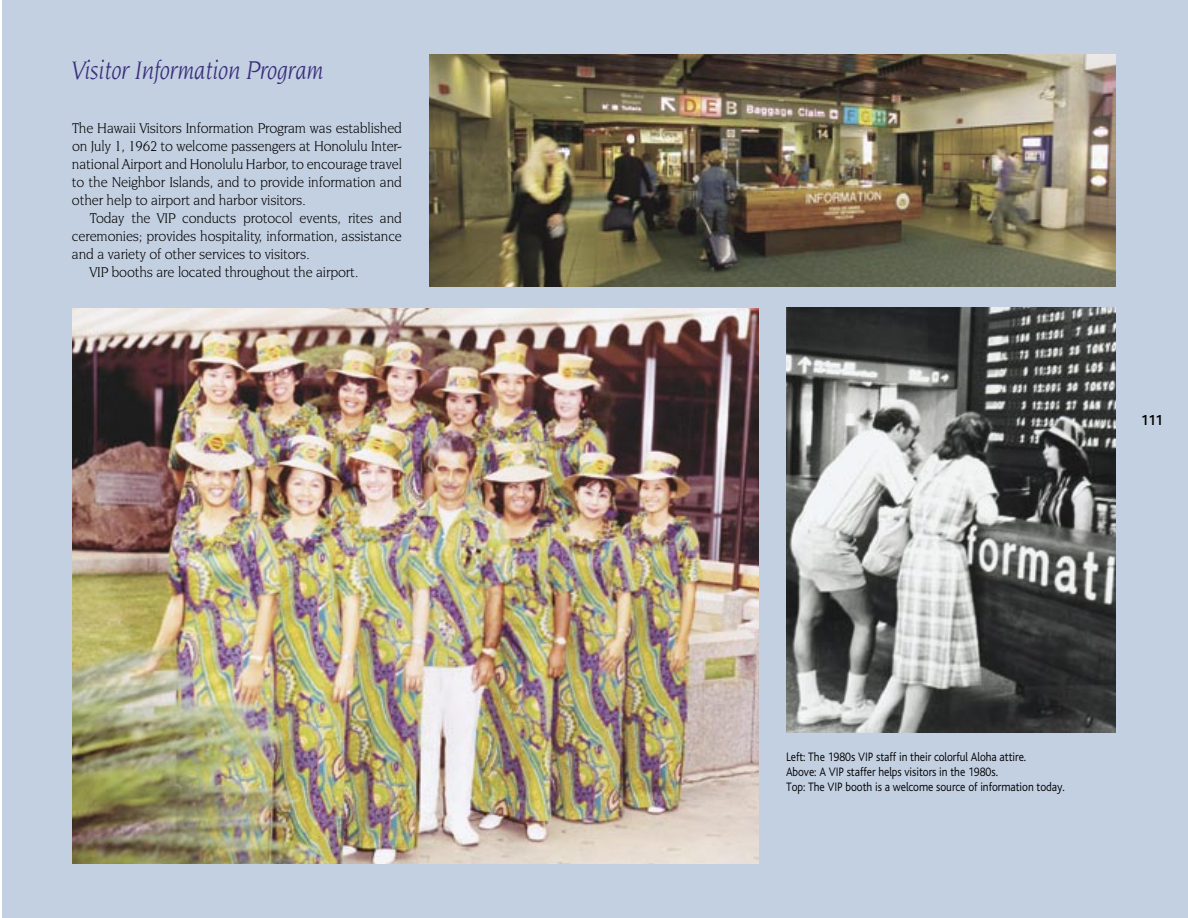
<style>
.page{position:relative;width:1188px;height:918px;background:#fff}
.page>*{position:absolute;margin:0;border:0;box-sizing:border-box;transform-origin:0 0}
.t1{font:italic 27px "Novarese IT Cby BT HI Book";letter-spacing:-.01em;color:#392e7a;scale:.95 1}
.t2{font:15px/18px "Novarese IT Cby BT";letter-spacing:-.01em;color:#000;text-align:justify;scale:.95 1}
.t3{font:700 15px "Bliss";color:#000;scale:.9 1}
.t4{font:300 12.75px/15px "Bliss";letter-spacing:-.005em;color:#000;scale:.9 1}
</style>
<div class="page">
<div style="left:3px;top:0;width:1185px;height:918px;background:#c3d0e2"></div>
<img style="left:786px;top:308px;width:330px;height:424px">
<img style="left:72px;top:309px;width:687px;height:555px">
<img style="left:429px;top:54px;width:687px;height:233px">
<h1 class="t1" style="left:72px;top:54px;width:266px">Visitor Information Program</h1>
<p class="t2" style="left:72px;top:119px;width:349px">The Hawaii Visitors Information Program was established on July 1, 1962 to welcome passengers at Honolulu Inter&shy;national Airport and Honolulu Harbor, to encourage travel to the Neighbor Islands, and to provide information and other help to airport and harbor visitors.</p>
<p class="t2" style="left:90px;top:209px;width:330px">Today the VIP conducts protocol events, rites and</p>
<p class="t2" style="left:72px;top:227px;width:349px">ceremonies; provides hospitality, information, assistance</p>
<p class="t2" style="left:72px;top:245px;width:252px">and a variety of other services to visitors.</p>
<p class="t2" style="left:90px;top:263px;width:284px">VIP booths are located throughout the airport.</p>
<p class="t3" style="left:1141px;top:413px;width:26px">111</p>
<p class="t4" style="left:786px;top:750px;width:311px">Left: The 1980s VIP staff in their colorful Aloha attire.<br>Above: A VIP staffer helps visitors in the 1980s.<br>Top: The VIP booth is a welcome source of information today.</p>
</div>
